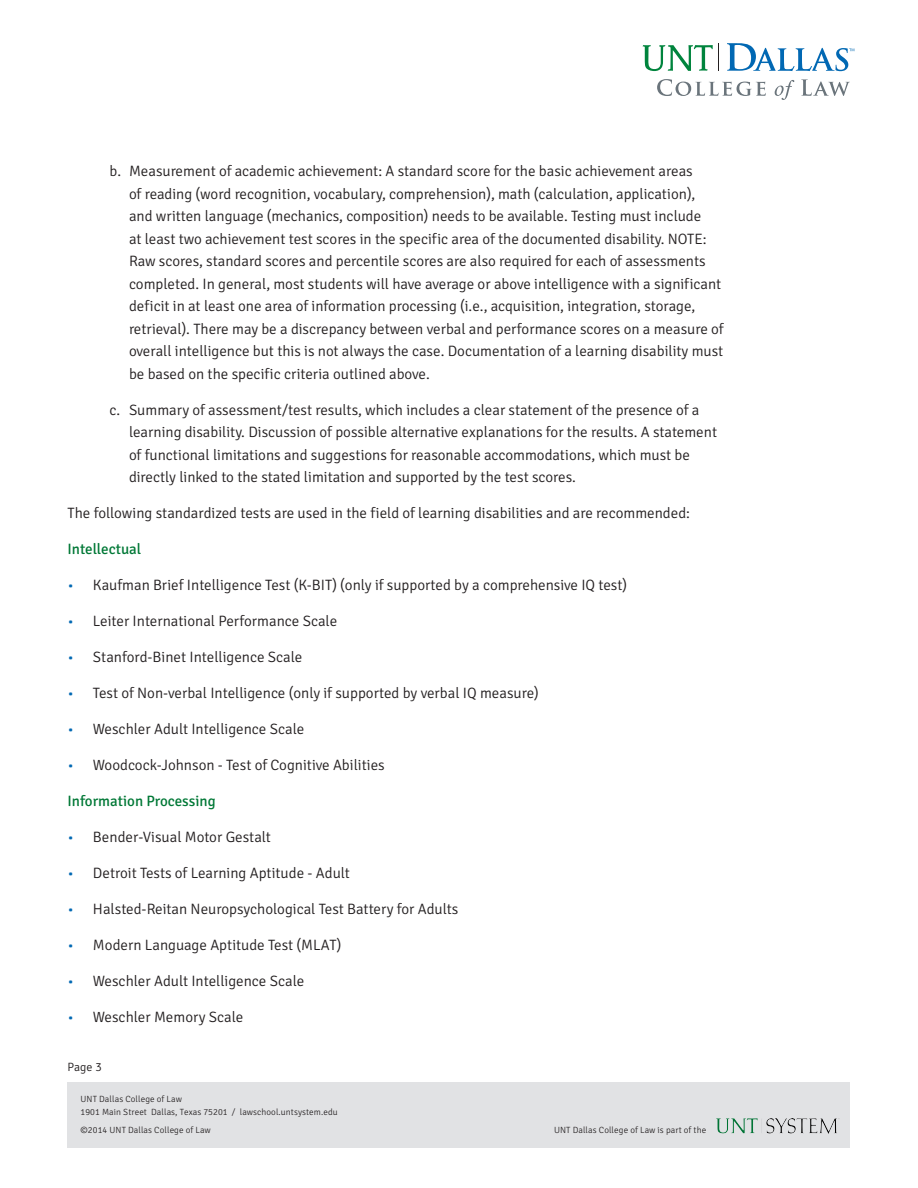
<style>
.page{position:relative;width:918px;height:1188px;background:#fff}
.page>*{position:absolute;margin:0;border:0;box-sizing:border-box;transform-origin:0 0}
.t1{font:300 15px/22.5px "Signika";color:#231f20}
.t2{font:15px "Signika";color:#007836}
.t3{font:300 12px "Signika";color:#231f20}
.t4{font:300 9px/13.5px "Signika Negative";letter-spacing:.01em;color:#231f20}
.s1{color:#0168b3}
</style>
<div class="page">
<div style="left:68px;top:1082px;width:782px;height:66px;background:#e1e2e4"></div>
<img style="left:717px;top:1118px;width:123px;height:16px">
<svg style="left:727px;top:43px;width:127px;height:28px"></svg>
<svg style="left:643px;top:45px;width:70px;height:26px"></svg>
<svg style="left:657px;top:79px;width:109px;height:17px"></svg>
<svg style="left:775px;top:80px;width:19px;height:20px"></svg>
<svg style="left:801px;top:79px;width:49px;height:17px"></svg>
<p class="t1" style="left:129px;top:160px;width:596px;text-indent:-20px">b. Measurement of academic achievement: A standard score for the basic achievement areas<br>of reading (word recognition, vocabulary, comprehension), math (calculation, application),<br>and written language (mechanics, composition) needs to be available. Testing must include<br>at least two achievement test scores in the specific area of the documented disability. NOTE:<br>Raw scores, standard scores and percentile scores are also required for each of assessments completed. In general, most students will have average or above intelligence with a significant deficit in at least one area of information processing (i.e., acquisition, integration, storage, retrieval). There may be a discrepancy between verbal and performance scores on a measure of overall intelligence but this is not always the case. Documentation of a learning disability must be based on the specific criteria outlined above.</p>
<p class="t1" style="left:129px;top:398px;width:590px;text-indent:-20px">c. Summary of assessment/test results, which includes a clear statement of the presence of a learning disability. Discussion of possible alternative explanations for the results. A statement of functional limitations and suggestions for reasonable accommodations, which must be directly linked to the stated limitation and supported by the test scores.</p>
<p class="t1" style="left:68px;top:502px;width:624px">The following standardized tests are used in the field of learning disabilities and are recommended:</p>
<p class="t2" style="left:68px;top:541px;width:75px">Intellectual</p>
<p class="t1" style="left:68px;top:574px;width:561px"><span class="s1">•</span> Kaufman Brief Intelligence Test (K-BIT) (only if supported by a comprehensive IQ test)</p>
<p class="t1" style="left:68px;top:610px;width:271px"><span class="s1">•</span> Leiter International Performance Scale</p>
<p class="t1" style="left:68px;top:646px;width:236px"><span class="s1">•</span> Stanford-Binet Intelligence Scale</p>
<p class="t1" style="left:68px;top:682px;width:473px"><span class="s1">•</span> Test of Non-verbal Intelligence (only if supported by verbal IQ measure)</p>
<p class="t1" style="left:68px;top:718px;width:238px"><span class="s1">•</span> Weschler Adult Intelligence Scale</p>
<p class="t1" style="left:68px;top:754px;width:319px"><span class="s1">•</span> Woodcock-Johnson - Test of Cognitive Abilities</p>
<p class="t2" style="left:68px;top:793px;width:150px">Information Processing</p>
<p class="t1" style="left:68px;top:826px;width:205px"><span class="s1">•</span> Bender-Visual Motor Gestalt</p>
<p class="t1" style="left:68px;top:862px;width:284px"><span class="s1">•</span> Detroit Tests of Learning Aptitude - Adult</p>
<p class="t1" style="left:68px;top:898px;width:392px"><span class="s1">•</span> Halsted-Reitan Neuropsychological Test Battery for Adults</p>
<p class="t1" style="left:68px;top:934px;width:276px"><span class="s1">•</span> Modern Language Aptitude Test (MLAT)</p>
<p class="t1" style="left:68px;top:970px;width:238px"><span class="s1">•</span> Weschler Adult Intelligence Scale</p>
<p class="t1" style="left:68px;top:1006px;width:177px"><span class="s1">•</span> Weschler Memory Scale</p>
<p class="t3" style="left:68px;top:1060px;width:36px">Page 3</p>
<p class="t4" style="left:81px;top:1092px;width:259px">UNT Dallas College of Law<br>1901 Main Street Dallas, Texas 75201 / lawschool.untsystem.edu</p>
<p class="t4" style="left:81px;top:1123px;width:132px">©2014 UNT Dallas College of Law</p>
<p class="t4" style="left:554px;top:1123px;width:154px">UNT Dallas College of Law is part of the</p>
</div>
